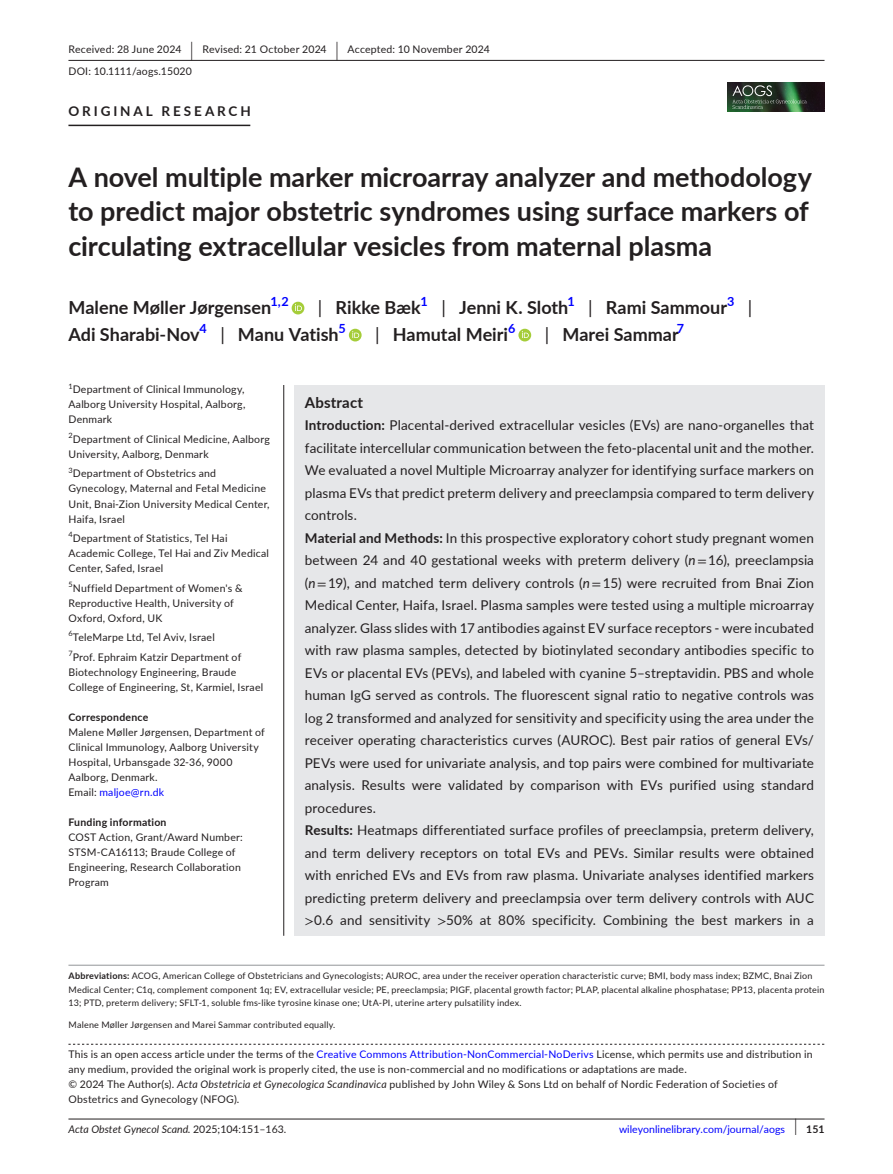
<style>
.page{position:relative;width:893px;height:1174px;background:#fff}
.page>*{position:absolute;margin:0;border:0;box-sizing:border-box;transform-origin:0 0}
.t1{font:700 27px/34.5px "Lato";color:#231f20;text-align:justify}
.t2{font:700 18px "Lato";color:#231f20}
.t3{font:18px "Lato";color:#231f20}
.t4{font:700 15px "Lato";letter-spacing:.015em;color:#231f20}
.t5{font:13.5px/22.5px "Lato";letter-spacing:.01em;color:#231f20}
.t6{font:700 13.5px "Lato";letter-spacing:.215em;color:#231f20}
.t7{font:700 12.6px "Lato";color:#00f}
.t8{font:10.5px/15px "Lato";letter-spacing:.02em;color:#231f20}
.t9{font:italic 10.5px "Lato";color:#231f20}
.t10{font:10.5px "Lato";color:#00f}
.t11{font:700 10.5px "Lato";letter-spacing:.02em;color:#231f20}
.t12{font:9px/13.5px "Lato";letter-spacing:.025em;color:#231f20}
.t13{font:7.35px "Lato";color:#231f20}
.s1{font-size:19.65px}
.s2{font-weight:400}
.s3{color:#00f}
.s4{font-weight:700}
.s5{font-style:italic}
.s6{font-family:"STIX"}
.s7{font-style:normal}
.s8{font-size:17.4px;color:#231f20}
.s9{font-weight:700;color:#231f20}
</style>
<div class="page">
<hr style="left:68px;top:1118px;width:756px;height:1px;background:#231f20">
<img style="left:728px;top:82px;width:96px;height:30px">
<svg style="left:732px;top:85px;width:75px;height:24px;background:#3e5843"></svg>
<hr style="left:68px;top:60px;width:756px;height:1px;background:#231f20">
<hr style="left:68px;top:125px;width:182px;height:1px;background:#231f20">
<div style="left:292px;top:302px;width:12px;height:12px;background:#a5cd39;border-radius:50%"></div>
<svg style="left:295px;top:304px;width:7px;height:7px"></svg>
<div style="left:349px;top:329px;width:13px;height:12px;background:#a5cd39;border-radius:50%"></div>
<svg style="left:352px;top:331px;width:7px;height:7px"></svg>
<div style="left:518px;top:329px;width:13px;height:12px;background:#a5cd39;border-radius:50%"></div>
<svg style="left:522px;top:331px;width:7px;height:7px"></svg>
<svg style="left:68px;top:1043px;width:756px;height:1px"></svg>
<hr style="left:68px;top:964px;width:756px;height:1px;background:#939598">
<div style="left:294px;top:385px;width:530px;height:550px;background:#e6e7e9"></div>
<hr style="left:283px;top:385px;width:1px;height:550px;background:#231f20">
<p class="t8" style="left:68px;top:38px;width:423px;line-height:21.8px">Received: 28 June 2024 <span class="s1">|</span> Revised: 21 October 2024 <span class="s1">|</span> Accepted: 10 November 2024<br>DOI: 10.1111/aogs.15020</p>
<p class="t6" style="left:68px;top:101px;width:184px">ORIGINAL RESEARCH</p>
<h1 class="t1" style="left:68px;top:159px;width:745px">A novel multiple marker microarray analyzer and methodology to predict major obstetric syndromes using surface markers of circulating extracellular vesicles from maternal plasma</h1>
<h2 class="t2" style="left:68px;top:295px;width:204px">Malene Møller Jørgensen</h2>
<p class="t7" style="left:270px;top:292px;width:20px">1,2</p>
<h2 class="t2" style="left:318px;top:295px;width:104px"><span class="s2">|</span> Rikke Bæk</h2>
<p class="t7" style="left:421px;top:292px;width:9px">1</p>
<h2 class="t2" style="left:441px;top:295px;width:128px"><span class="s2">|</span> Jenni K. Sloth</h2>
<p class="t7" style="left:567px;top:292px;width:9px">1</p>
<h2 class="t2" style="left:588px;top:295px;width:140px"><span class="s2">|</span> Rami Sammour</h2>
<p class="t7" style="left:727px;top:292px;width:9px">3</p>
<h2 class="t3" style="left:748px;top:295px;width:6px">|</h2>
<h2 class="t2" style="left:68px;top:322px;width:133px">Adi Sharabi-Nov</h2>
<p class="t7" style="left:200px;top:319px;width:9px">4</p>
<h2 class="t2" style="left:220px;top:322px;width:120px"><span class="s2">|</span> Manu Vatish</h2>
<p class="t7" style="left:339px;top:319px;width:9px">5</p>
<h2 class="t2" style="left:375px;top:322px;width:134px"><span class="s2">|</span> Hamutal Meiri</h2>
<p class="t7" style="left:508px;top:319px;width:9px">6</p>
<h2 class="t2" style="left:545px;top:322px;width:135px"><span class="s2">|</span> Marei Sammar</h2>
<p class="t7" style="left:677px;top:319px;width:9px">7</p>
<p class="t13" style="left:68px;top:381px;width:6px">1</p>
<p class="t8" style="left:68px;top:382px;width:178px;text-align:justify;text-indent:4px">Department of Clinical Immunology, Aalborg University Hospital, Aalborg, Denmark</p>
<p class="t8" style="left:68px;top:431px;width:203px"><sup>2</sup>Department of Clinical Medicine, Aalborg<br>University, Aalborg, Denmark</p>
<p class="t8" style="left:68px;top:466px;width:203px"><sup>3</sup>Department of Obstetrics and<br>Gynecology, Maternal and Fetal Medicine<br>Unit, Bnai-Zion University Medical Center,<br>Haifa, Israel</p>
<p class="t8" style="left:68px;top:530px;width:202px"><sup>4</sup>Department of Statistics, Tel Hai<br>Academic College, Tel Hai and Ziv Medical<br>Center, Safed, Israel</p>
<p class="t8" style="left:68px;top:580px;width:176px"><sup>5</sup>Nuffield Department of Women's &amp;<br>Reproductive Health, University of<br>Oxford, Oxford, UK</p>
<p class="t8" style="left:68px;top:627px;width:174px;line-height:19.5px"><sup>6</sup>TeleMarpe Ltd, Tel Aviv, Israel<br><sup>7</sup>Prof. Ephraim Katzir Department of</p>
<p class="t8" style="left:68px;top:664px;width:196px">Biotechnology Engineering, Braude<br>College of Engineering, St, Karmiel, Israel</p>
<p class="t11" style="left:68px;top:709px;width:81px">Correspondence</p>
<p class="t8" style="left:68px;top:724px;width:198px">Malene Møller Jørgensen, Department of<br>Clinical Immunology, Aalborg University<br>Hospital, Urbansgade 32-36, 9000<br>Aalborg, Denmark.<br>Email: <span class="s3">maljoe@rn.dk</span></p>
<p class="t11" style="left:68px;top:814px;width:100px">Funding information</p>
<p class="t8" style="left:68px;top:829px;width:176px">COST Action, Grant/Award Number:<br>STSM-CA16113; Braude College of<br>Engineering, Research Collaboration<br>Program</p>
<p class="t4" style="left:305px;top:391px;width:60px">Abstract</p>
<p class="t5" style="left:305px;top:413px;width:511px"><span class="s4">Introduction:</span> Placental-derived extracellular vesicles (EVs) are nano-organelles that facilitate intercellular communication between the feto-placental unit and the mother.<br>We evaluated a novel Multiple Microarray analyzer for identifying surface markers on plasma EVs that predict preterm delivery and preeclampsia compared to term delivery controls.<br><span class="s4">Material and Methods:</span> In this prospective exploratory cohort study pregnant women between 24 and 40 gestational weeks with preterm delivery (<span class="s5">n</span><span class="s6">=</span> 16), preeclampsia (<span class="s5">n</span><span class="s6">=</span> 19), and matched term delivery controls (<span class="s5">n</span><span class="s6">=</span> 15) were recruited from Bnai Zion Medical Center, Haifa, Israel. Plasma samples were tested using a multiple microarray analyzer. Glass slides with 17 antibodies against EV surface receptors - were incubated with raw plasma samples, detected by biotinylated secondary antibodies specific to EVs or placental EVs (PEVs), and labeled with cyanine 5–streptavidin. PBS and whole human IgG served as controls. The fluorescent signal ratio to negative controls was log 2 transformed and analyzed for sensitivity and specificity using the area under the receiver operating characteristics curves (AUROC). Best pair ratios of general EVs/ PEVs were used for univariate analysis, and top pairs were combined for multivariate analysis. Results were validated by comparison with EVs purified using standard procedures.<br><span class="s4">Results:</span> Heatmaps differentiated surface profiles of preeclampsia, preterm delivery, and term delivery receptors on total EVs and PEVs. Similar results were obtained with enriched EVs and EVs from raw plasma. Univariate analyses identified markers predicting preterm delivery and preeclampsia over term delivery controls with AUC <span class="s6">&gt;</span>0.6 and sensitivity <span class="s6">&gt;</span>50% at 80% specificity. Combining the best markers in a</p>
<p class="t12" style="left:68px;top:968px;width:758px"><span class="s4">Abbreviations:</span> ACOG, American College of Obstetricians and Gynecologists; AUROC, area under the receiver operation characteristic curve; BMI, body mass index; BZMC, Bnai Zion<br>Medical Center; C1q, complement component 1q; EV, extracellular vesicle; PE, preeclampsia; PIGF, placental growth factor; PLAP, placental alkaline phosphatase; PP13, placenta protein<br>13; PTD, preterm delivery; SFLT-1, soluble fms-like tyrosine kinase one; UtA-PI, uterine artery pulsatility index.</p>
<p class="t12" style="left:68px;top:1017px;width:268px">Malene Møller Jørgensen and Marei Sammar contributed equally.</p>
<p class="t8" style="left:68px;top:1046px;width:746px">This is an open access article under the terms of the <span class="s3">Creative Commons Attribution-NonCommercial-NoDerivs</span> License, which permits use and distribution in any medium, provided the original work is properly cited, the use is non-commercial and no modifications or adaptations are made.<br>© 2024 The Author(s). <span class="s5">Acta Obstetricia et Gynecologica Scandinavica</span> published by John Wiley &amp; Sons Ltd on behalf of Nordic Federation of Societies of Obstetrics and Gynecology (NFOG).</p>
<p class="t9" style="left:68px;top:1121px;width:219px">Acta Obstet Gynecol Scand. <span class="s7">2025;104:151–163.</span></p>
<p class="t10" style="left:619px;top:1121px;width:207px">wileyonlinelibrary.com/journal/aogs <span class="s8">|</span> <span class="s9">151</span></p>
</div>
